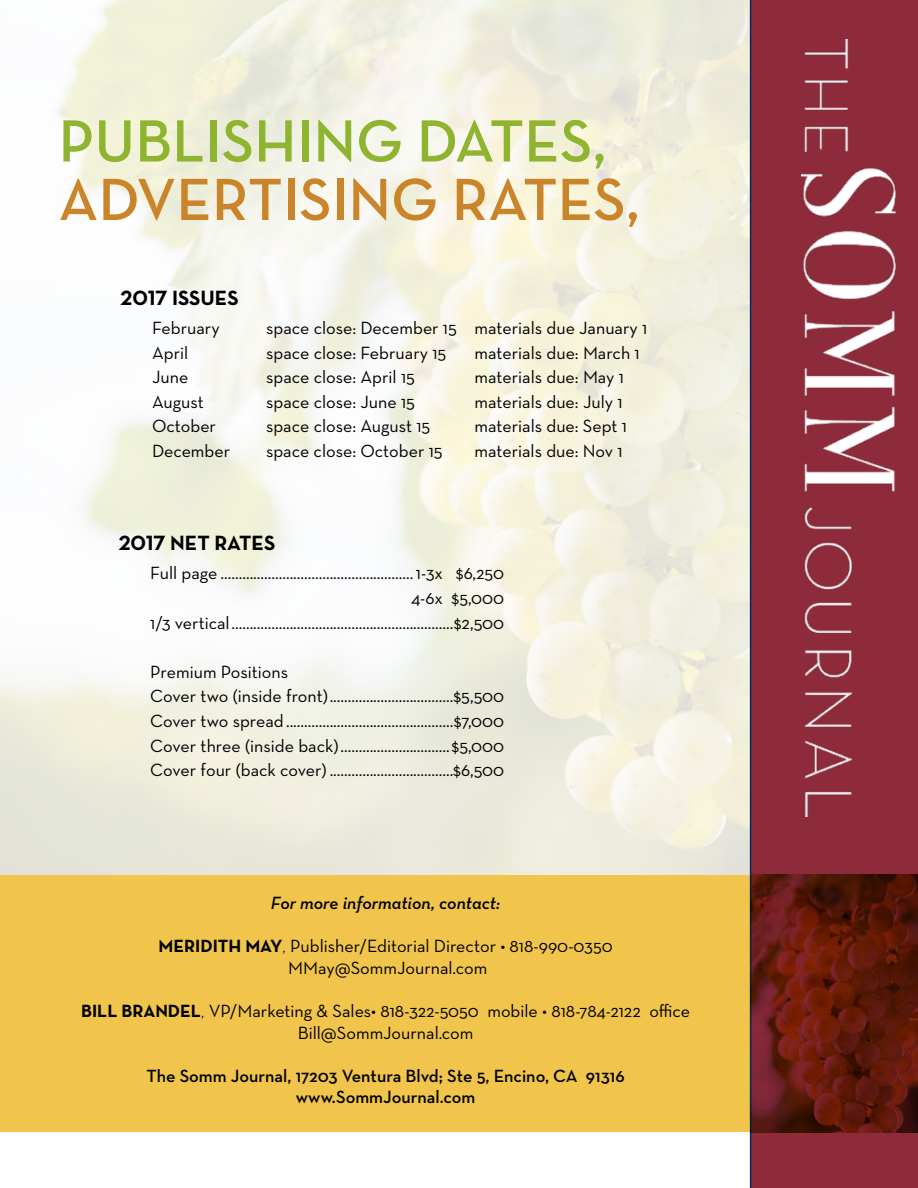
<style>
.page{position:relative;width:918px;height:1188px;background:#fff}
.page>*{position:absolute;margin:0;border:0;box-sizing:border-box;transform-origin:0 0}
.t1{font:60.6px "Neutra Text Demi Alt";color:#ca842a}
.t2{font:60.6px "Neutra Text Demi Alt";color:#8fb430}
.t3{font:21px "Neutra Text Bold Alt";color:#000}
.t4{font:18px/24.6px "Neutra Text";color:#000;text-align:center}
.t5{font:600 18px/21.6px "Neutra Text";color:#000;text-align:center}
.t6{font:italic 600 18px "Neutra Text";color:#000}
.s1{font-weight:700}
.s2{font-weight:300}
</style>
<div class="page">
<div style="left:0;top:875px;width:918px;height:256px;background:#f1c54c"></div>
<div style="left:750px;top:0;width:168px;height:1188px;background:#8e2b3b"></div>
<img style="left:801px;top:40px;width:100px;height:777px">
<img style="left:751px;top:875px;width:167px;height:257px">
<h1 class="t2" style="left:58px;top:104px;width:549px">PUBLISHING DATES,</h1>
<h1 class="t1" style="left:58px;top:162px;width:583px">ADVERTISING RATES,</h1>
<p class="t3" style="left:121px;top:285px;width:120px">2017 ISSUES</p>
<p class="t4" style="left:152px;top:315px;width:69px">February</p>
<p class="t4" style="left:266px;top:315px;width:383px">space close: December 15 materials due January 1</p>
<p class="t4" style="left:152px;top:340px;width:38px">April</p>
<p class="t4" style="left:266px;top:340px;width:182px">space close: February 15</p>
<p class="t4" style="left:475px;top:340px;width:167px">materials due: March 1</p>
<p class="t4" style="left:152px;top:364px;width:38px">June</p>
<p class="t4" style="left:266px;top:364px;width:150px">space close: April 15</p>
<p class="t4" style="left:475px;top:364px;width:151px">materials due: May 1</p>
<p class="t4" style="left:152px;top:389px;width:53px">August</p>
<p class="t4" style="left:266px;top:389px;width:150px">space close: June 15</p>
<p class="t4" style="left:475px;top:389px;width:149px">materials due: July 1</p>
<p class="t4" style="left:152px;top:414px;width:66px">October</p>
<p class="t4" style="left:266px;top:414px;width:166px">space close: August 15</p>
<p class="t4" style="left:475px;top:414px;width:154px">materials due: Sept 1</p>
<p class="t4" style="left:152px;top:438px;width:80px">December</p>
<p class="t4" style="left:266px;top:438px;width:178px">space close: October 15</p>
<p class="t4" style="left:474px;top:438px;width:150px">materials due: Nov 1</p>
<p class="t3" style="left:119px;top:530px;width:158px">2017 NET RATES</p>
<p class="t4" style="left:150px;top:561px;width:356px;text-align:right">Full page ..................................................... 1-3x $6,250<br>4-6x $5,000<br>1/3 vertical.............................................................$2,500</p>
<p class="t4" style="left:150px;top:659px;width:356px;text-align:left">Premium Positions<br>Cover two (inside front)..................................$5,500<br>Cover two spread..............................................$7,000<br>Cover three (inside back)..............................$5,000<br>Cover four (back cover) ..................................$6,500</p>
<p class="t6" style="left:271px;top:892px;width:231px">For more information, contact:</p>
<p class="t4" style="left:159px;top:935px;width:456px;line-height:21.6px"><span class="s1">MERIDITH MAY</span><span class="s2">,</span> Publisher/Editorial Director • 818-990-0350<br>MMay@SommJournal.com</p>
<p class="t4" style="left:81px;top:1000px;width:611px;line-height:21.6px"><span class="s1">BILL BRANDEL</span><span class="s2">,</span> VP/Marketing &amp; Sales• 818-322-5050 mobile • 818-784-2122 office<br>Bill@SommJournal.com</p>
<p class="t5" style="left:146px;top:1065px;width:480px">The Somm Journal, 17203 Ventura Blvd; Ste 5, Encino, CA 91316 www.SommJournal.com</p>
</div>
